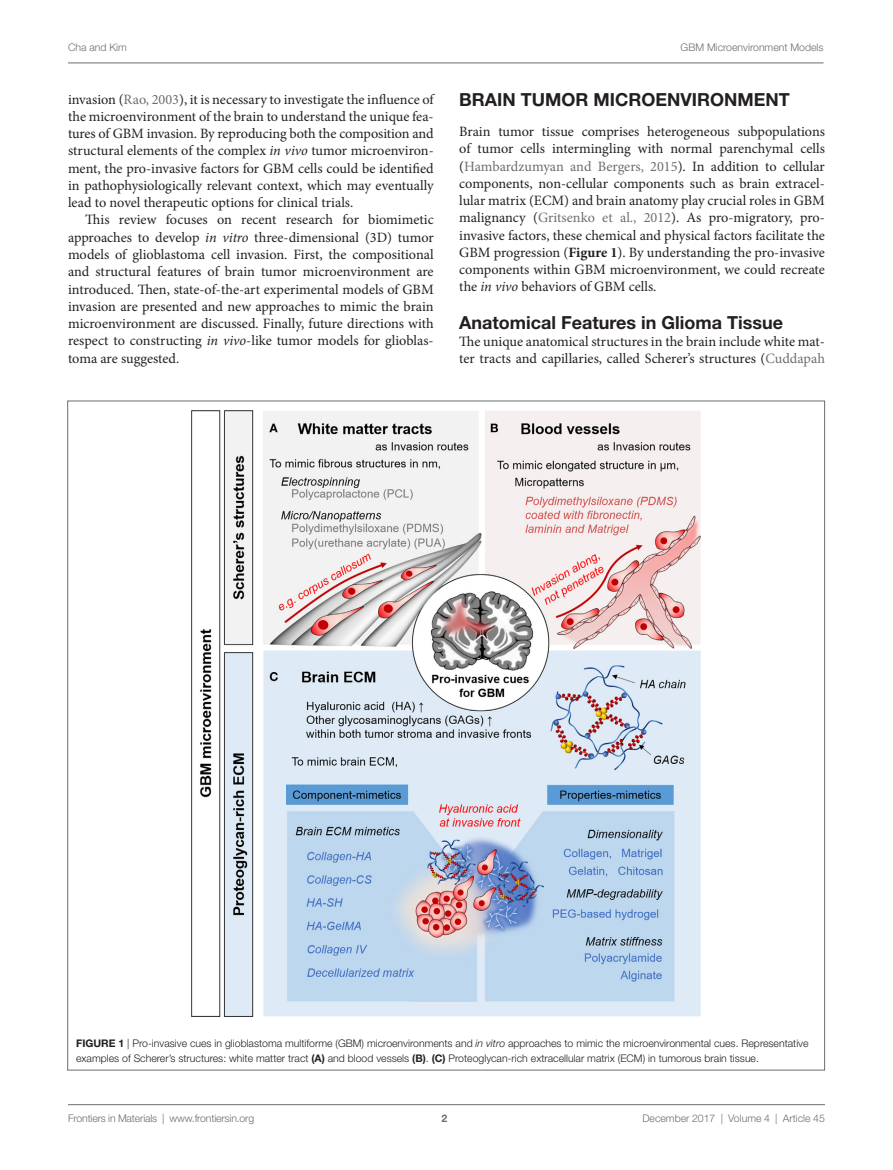
<style>
.page{position:relative;width:893px;height:1170px;background:#fff}
.page>*{position:absolute;margin:0;border:0;box-sizing:border-box;transform-origin:0 0}
.t1{font:700 18px "Helvetica Neue LT Std";color:#231f20}
.t2{font:14.25px/17.2px "Minion Pro";color:#231f20;text-align:justify}
.t3{font:300 10.5px/14.2px "Helvetica Neue LT Std";color:#231f20}
.t4{font:300 10.5px "Helvetica Neue LT Std";color:#6c6d70}
.t5{font:700 10.5px "Helvetica Neue LT Std";color:#6c6d70}
.s1{color:#6c6d70}
.s2{font-style:italic}
.s3{font-weight:700}
</style>
<div class="page">
<img style="left:191px;top:410px;width:510px;height:607px">
<hr style="left:68px;top:63px;width:756px;height:1px;background:#6c6d70">
<hr style="left:68px;top:1104px;width:757px;height:1px;background:#6c6d70">
<p class="t4" style="left:68px;top:41px;width:60px">Cha and Kim</p>
<p class="t4" style="left:681px;top:41px;width:144px">GBM Microenvironment Models</p>
<p class="t2" style="left:68px;top:90px;width:367px">invasion (<span class="s1">Rao, 2003</span>), it is necessary to investigate the influence of the microenvironment of the brain to understand the unique fea&shy;tures of GBM invasion. By reproducing both the composition and structural elements of the complex <span class="s2">in vivo</span> tumor microenviron&shy;ment, the pro-invasive factors for GBM cells could be identified in pathophysiologically relevant context, which may eventually lead to novel therapeutic options for clinical trials.</p>
<p class="t2" style="left:68px;top:211px;width:367px;text-indent:17px">This review focuses on recent research for biomimetic approaches to develop <span class="s2">in vitro</span> three-dimensional (3D) tumor models of glioblastoma cell invasion. First, the compositional and structural features of brain tumor microenvironment are introduced. Then, state-of-the-art experimental models of GBM invasion are presented and new approaches to mimic the brain microenvironment are discussed. Finally, future directions with respect to constructing <span class="s2">in vivo</span>-like tumor models for glioblas&shy;toma are suggested.</p>
<p class="t1" style="left:459px;top:88px;width:208px">BRAIN TUMOR MICROENVI</p>
<p class="t1" style="left:697px;top:88px;width:94px">RONMENT</p>
<p class="t2" style="left:459px;top:123px;width:367px">Brain tumor tissue comprises heterogeneous subpopulations of tumor cells intermingling with normal parenchymal cells (<span class="s1">Hambardzumyan and Bergers, 2015</span>). In addition to cellular components, non-cellular components such as brain extracel&shy;lular matrix (ECM) and brain anatomy play crucial roles in GBM malignancy (<span class="s1">Gritsenko et al., 2012</span>). As pro-migratory, pro&shy;invasive factors, these chemical and physical factors facilitate the GBM progression (<span class="s3">Figure 1</span>). By understanding the pro-invasive components within GBM microenvironment, we could recreate the <span class="s2">in vivo</span> behaviors of GBM cells.</p>
<p class="t1" style="left:459px;top:311px;width:325px">Anatomical Features in Glioma Tissue</p>
<p class="t2" style="left:459px;top:333px;width:367px">The unique anatomical structures in the brain include white mat&shy;ter tracts and capillaries, called Scherer’s structures (<span class="s1">Cuddapah</span></p>
<p class="t3" style="left:76px;top:1036px;width:734px"><span class="s3">FIGURE 1</span> | Pro-invasive cues in glioblastoma multiforme (GBM) microenvironments and <span class="s2">in vitro</span> approaches to mimic the microenvironmental cues. Representative examples of Scherer’s structures: white matter tract <span class="s3">(A)</span> and blood vessels <span class="s3">(B)</span>. <span class="s3">(C)</span> Proteoglycan-rich extracellular matrix (ECM) in tumorous brain tissue.</p>
<p class="t4" style="left:68px;top:1111px;width:188px">Frontiers in Materials | www.frontiersin.org</p>
<p class="t4" style="left:642px;top:1111px;width:184px">December 2017 | Volume 4 | Article 45</p>
<p class="t5" style="left:441px;top:1111px;width:7px">2</p>
</div>
